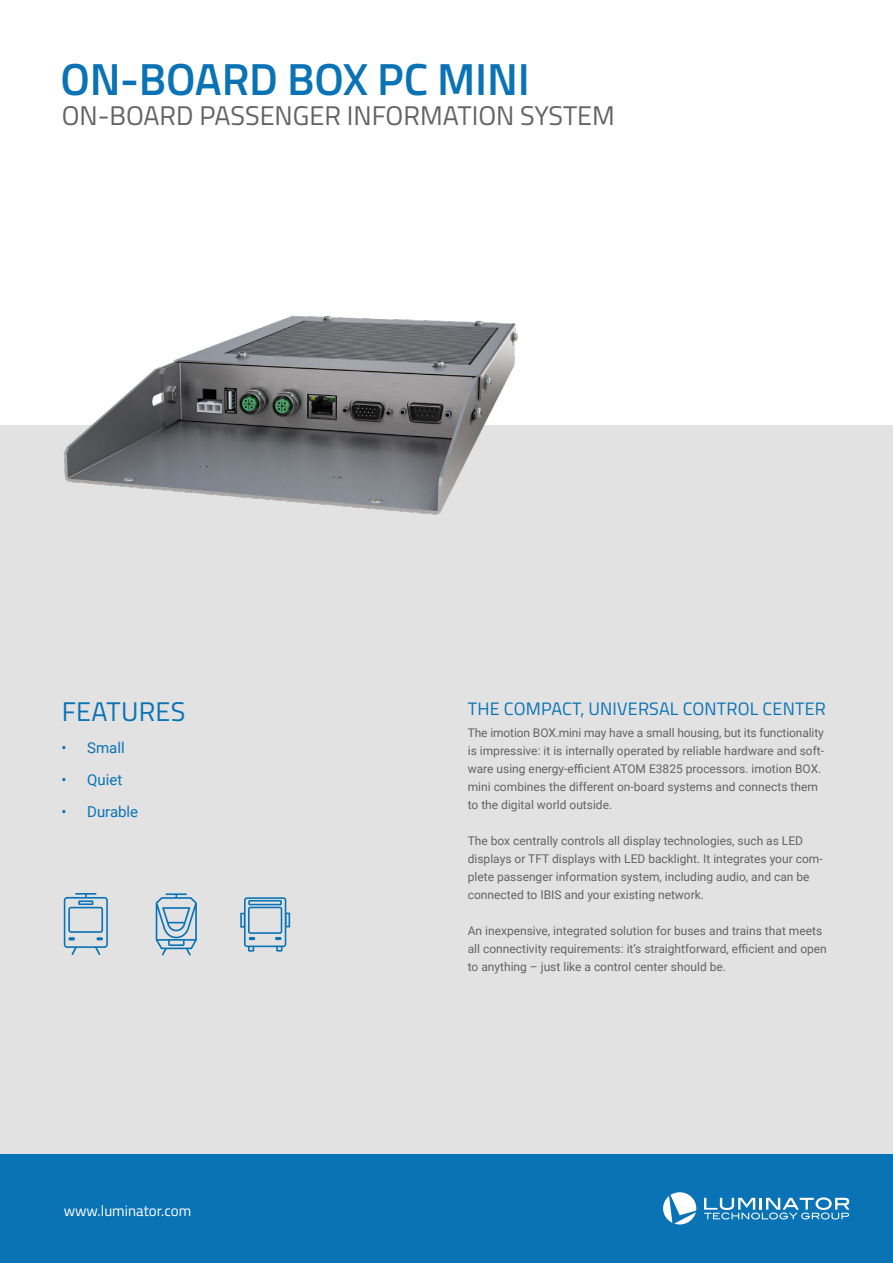
<style>
.page{position:relative;width:893px;height:1263px;background:#fff}
.page>*{position:absolute;margin:0;border:0;box-sizing:border-box;transform-origin:0 0}
.t1{font:600 45px "Titillium Web";letter-spacing:-.005em;color:#0973b5}
.t2{font:27px "Titillium Web";color:#646363}
.t3{font:27px "Titillium Web";letter-spacing:.01em;color:#0973b5}
.t4{font:18px "Titillium Web";letter-spacing:.01em;color:#0973b5}
.t5{font:15px "Roboto";color:#0973b5}
.t6{font:15px "Titillium Web";color:#fff}
.t7{font:12px/18px "Roboto";color:#646363}
</style>
<div class="page">
<div style="left:0;top:425px;width:893px;height:729px;background:#e2e2e2"></div>
<div style="left:0;top:1154px;width:893px;height:109px;background:#0973b5"></div>
<svg style="left:704px;top:1197px;width:145px;height:22px"></svg>
<svg style="left:663px;top:1192px;width:33px;height:32px"></svg>
<svg style="left:64px;top:893px;width:44px;height:62px"></svg>
<svg style="left:240px;top:897px;width:50px;height:54px"></svg>
<svg style="left:156px;top:893px;width:41px;height:62px"></svg>
<img style="left:64px;top:315px;width:454px;height:200px">
<h1 class="t1" style="left:61px;top:45px;width:471px">ON-BOARD BOX PC MINI</h1>
<h2 class="t2" style="left:62px;top:96px;width:555px">ON-BOARD PASSENGER INFORMATION SYSTEM</h2>
<h2 class="t3" style="left:62px;top:691px;width:125px">FEATURES</h2>
<p class="t5" style="left:62px;top:737px;width:65px">• Small</p>
<p class="t5" style="left:62px;top:769px;width:62px">• Quiet</p>
<p class="t5" style="left:62px;top:801px;width:78px">• Durable</p>
<p class="t6" style="left:64px;top:1200px;width:129px">www.luminator.com</p>
<h3 class="t4" style="left:468px;top:695px;width:360px">THE COMPACT, UNIVERSAL CONTROL CENTER</h3>
<p class="t7" style="left:468px;top:723px;width:358px">The imotion BOX.mini may have a small housing, but its functionality is impressive: it is internally operated by reliable hardware and soft&shy;ware using energy-efficient ATOM E3825 processors. imotion BOX. mini combines the different on-board systems and connects them to the digital world outside.</p>
<p class="t7" style="left:468px;top:831px;width:356px">The box centrally controls all display technologies, such as LED displays or TFT displays with LED backlight. It integrates your com&shy;plete passenger information system, including audio, and can be connected to IBIS and your existing network.</p>
<p class="t7" style="left:468px;top:921px;width:361px">An inexpensive, integrated solution for buses and trains that meets all connectivity requirements: it’s straightforward, efficient and open to anything – just like a control center should be.</p>
</div>
